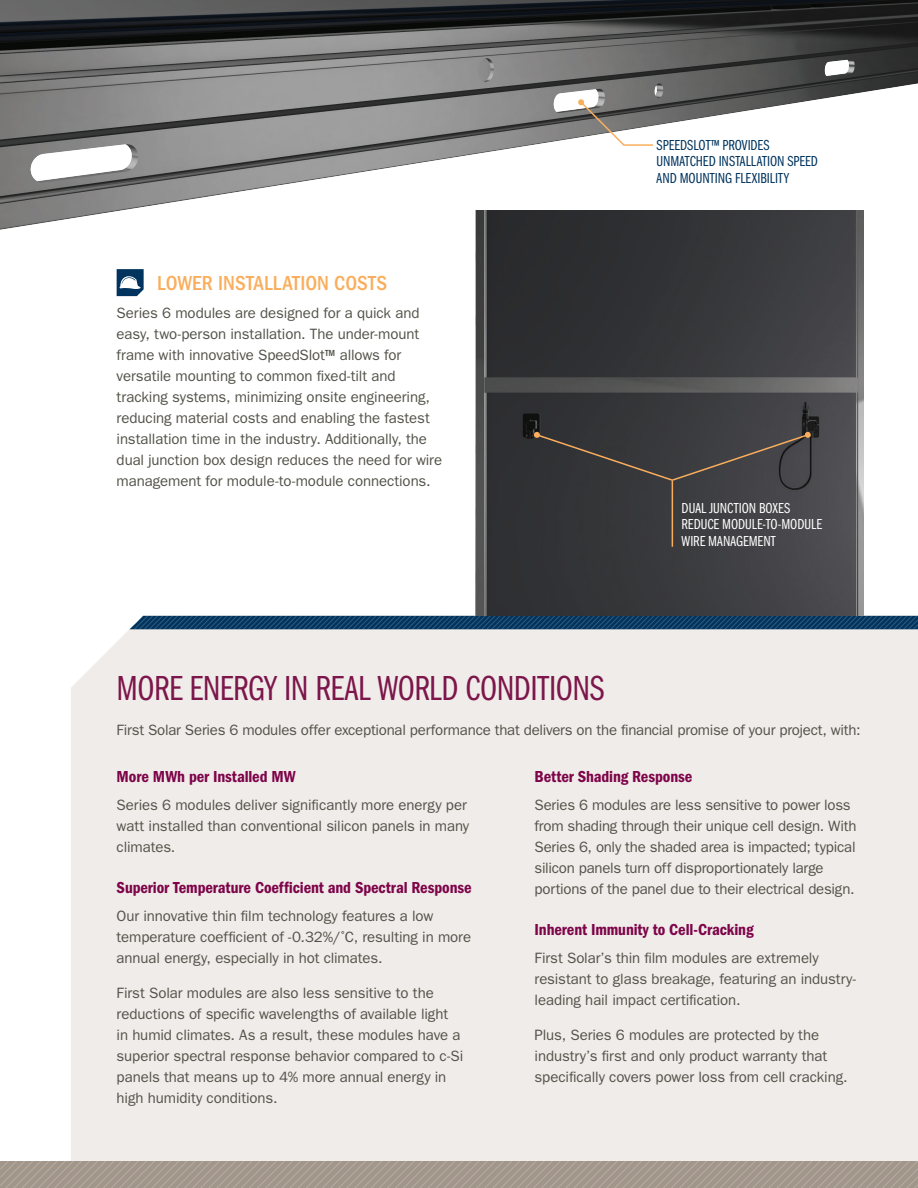
<style>
.page{position:relative;width:918px;height:1188px;background:#fff}
.page>*{position:absolute;margin:0;border:0;box-sizing:border-box;transform-origin:0 0}
.t1{font:36px "ITC Franklin Gothic Std Bk Cp";letter-spacing:-.01em;color:#7c164b}
.Body_Header{font:500 condensed 21px "ITC Franklin Gothic Std";letter-spacing:.005em;color:#faae5d}
.Sub_Head{font:16.5px "ITC Franklin Gothic Std Dm Cd";letter-spacing:-.005em;color:#7d0449}
.Body_Copy{font:15px/21px "ITC Franklin Gothic Std";letter-spacing:-.01em;color:#535249}
.Sub_Head-2{font:15px/16.5px "ITC Franklin Gothic Std Bk Cp";color:#00345e}
.Sub_Head-3{font:15px/16.5px "ITC Franklin Gothic Std Bk Cp";color:#fff}
.s1{font-family:"Franklin Gothic";font-weight:500;font-stretch:condensed}
</style>
<div class="page">
<img style="left:0;top:0;width:918px;height:245px">
<div style="left:71px;top:629px;width:847px;height:532px;background:#f0ece9"></div>
<svg style="left:129px;top:616px;width:789px;height:13px;background:#104067"></svg>
<img style="left:476px;top:211px;width:388px;height:405px">
<svg style="left:578px;top:99px;width:77px;height:48px"></svg>
<svg style="left:534px;top:432px;width:277px;height:50px;background:#403e3f"></svg>
<hr style="left:672px;top:481px;width:1px;height:66px;background:#faae5d">
<svg style="left:117px;top:269px;width:27px;height:27px"></svg>
<svg style="left:0;top:1161px;width:918px;height:27px;background:#a4998d"></svg>
<p class="Body_Header" style="left:157px;top:271px;width:232px">LOWER INSTALLATION COSTS</p>
<p class="Body_Copy" style="left:117px;top:302px;width:327px">Series 6 modules are designed for a quick and easy, two-person installation. The under-mount frame with innovative SpeedSlot<span class="s1">™</span> allows for versatile mounting to common fixed-tilt and tracking systems, minimizing onsite engineering, reducing material costs and enabling the fastest installation time in the industry. Additionally, the dual junction box design reduces the need for wire management for module-to-module connections.</p>
<p class="Sub_Head-2" style="left:657px;top:137px;width:163px">SPEEDSLOT™ PROVIDES<br>UNMATCHED INSTALLATION SPEED<br>AND MOUNTING FLEXIBILITY</p>
<p class="Sub_Head-3" style="left:682px;top:500px;width:142px">DUAL JUNCTION BOXES<br>REDUCE MODULE-TO-MODULE<br>WIRE MANAGEMENT</p>
<p class="t1" style="left:117px;top:669px;width:489px">MORE ENERGY IN REAL WORLD CONDITIONS</p>
<p class="Body_Copy" style="left:117px;top:719px;width:745px">First Solar Series 6 modules offer exceptional performance that delivers on the financial promise of your project, with:</p>
<p class="Sub_Head" style="left:117px;top:768px;width:181px">More MWh per Installed MW</p>
<p class="Body_Copy" style="left:117px;top:795px;width:354px">Series 6 modules deliver significantly more energy per watt installed than conventional silicon panels in many climates.</p>
<p class="Sub_Head" style="left:117px;top:879px;width:357px">Superior Temperature Coefficient and Spectral Response</p>
<p class="Body_Copy" style="left:117px;top:906px;width:356px">Our innovative thin film technology features a low temperature coefficient of -0.32%/˚C, resulting in more annual energy, especially in hot climates.</p>
<p class="Body_Copy" style="left:117px;top:982px;width:348px">First Solar modules are also less sensitive to the reductions of specific wavelengths of available light in humid climates. As a result, these modules have a superior spectral response behavior compared to c-Si panels that means up to 4% more annual energy in high humidity conditions.</p>
<p class="Sub_Head" style="left:535px;top:768px;width:159px">Better Shading Response</p>
<p class="Body_Copy" style="left:535px;top:795px;width:323px">Series 6 modules are less sensitive to power loss from shading through their unique cell design. With Series 6, only the shaded area is impacted; typical silicon panels turn off disproportionately large portions of the panel due to their electrical design.</p>
<p class="Sub_Head" style="left:535px;top:921px;width:220px">Inherent Immunity to Cell-Cracking</p>
<p class="Body_Copy" style="left:535px;top:948px;width:323px">First Solar’s thin film modules are extremely resistant to glass breakage, featuring an industry&shy;leading hail impact certification.</p>
<p class="Body_Copy" style="left:535px;top:1024px;width:315px">Plus, Series 6 modules are protected by the industry’s first and only product warranty that specifically covers power loss from cell cracking.</p>
</div>
